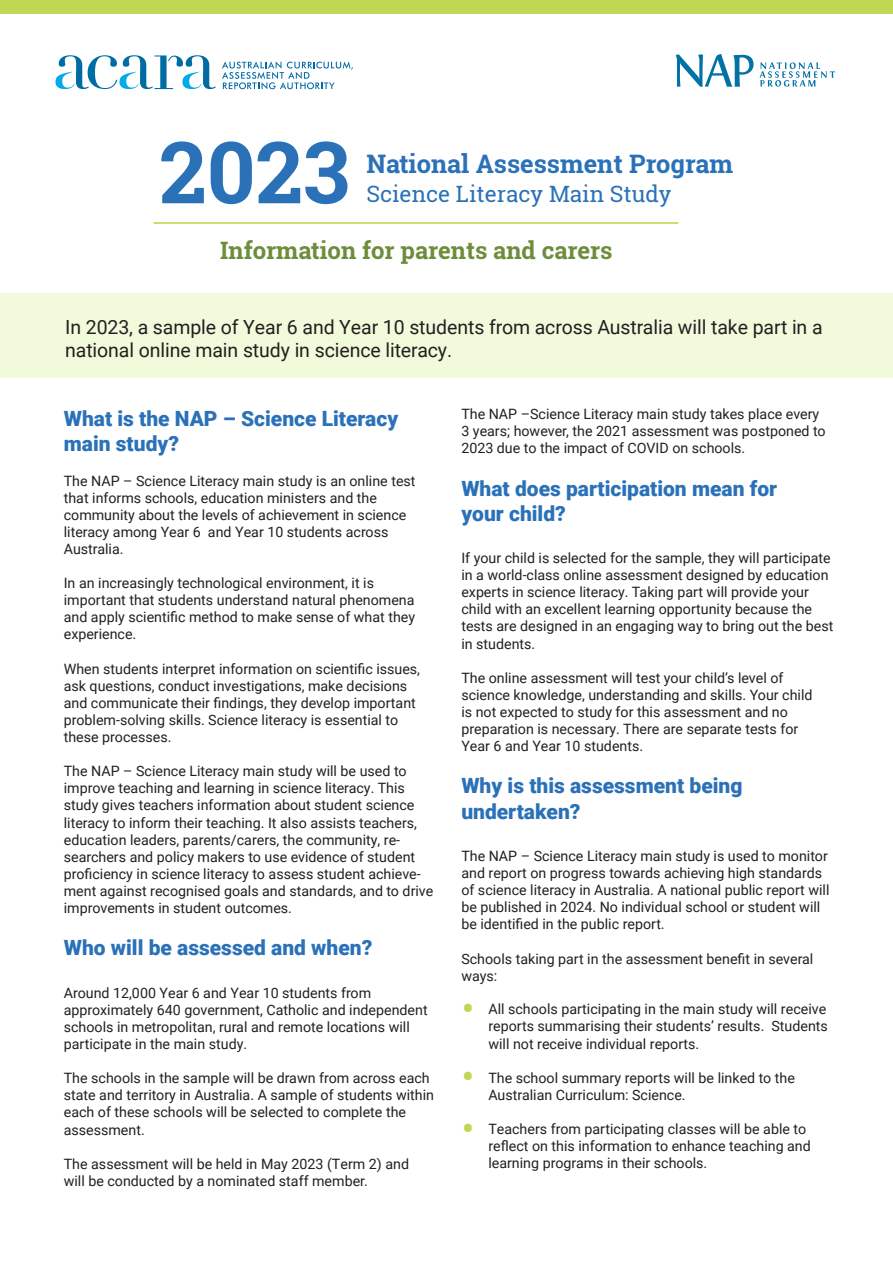
<style>
.page{position:relative;width:893px;height:1263px;background:#fff}
.page>*{position:absolute;margin:0;border:0;box-sizing:border-box;transform-origin:0 0}
.t1{font:700 85.65px "Roboto Slab";color:#2a71b8}
.t2{font:700 25.5px "Roboto Slab";color:#2a71b8}
.t3{font:700 24px "Roboto Slab";color:#6d8d3b}
.t4{font:22.5px "Roboto Slab";color:#2a71b8}
.Body{font:900 21px/25.2px "Roboto";color:#2a71b8}
.t5{font:19.5px/22.5px "Roboto";letter-spacing:-.005em;color:#231f20}
.Body-2{font:14.25px/17.1px "Roboto";color:#231f20}
.s1{font-size:39px;color:#bfd854}
</style>
<div class="page">
<div style="left:0;top:293px;width:893px;height:85px;background:#f2fadc"></div>
<div style="left:0;top:0;width:893px;height:13px;background:#bfd854"></div>
<hr style="left:153px;top:222px;width:525px;height:2px;background:#bfd854">
<svg style="left:55px;top:55px;width:161px;height:34px"></svg>
<svg style="left:222px;top:61px;width:131px;height:28px"></svg>
<svg style="left:676px;top:54px;width:78px;height:33px"></svg>
<svg style="left:760px;top:62px;width:75px;height:25px"></svg>
<p class="t1" style="left:159px;top:113px;width:192px">2023</p>
<p class="t2" style="left:366px;top:147px;width:368px">National Assessment Program</p>
<p class="t4" style="left:366px;top:179px;width:307px">Science Literacy Main Study</p>
<p class="t3" style="left:220px;top:234px;width:394px">Information for parents and carers</p>
<p class="t5" style="left:65px;top:315px;width:759px">In 2023, a sample of Year 6 and Year 10 students from across Australia will take part in a national online main study in science literacy.</p>
<p class="Body" style="left:64px;top:405px;width:336px">What is the NAP – Science Literacy main study?</p>
<p class="Body-2" style="left:64px;top:471px;width:353px">The NAP – Science Literacy main study is an online test that informs schools, education ministers and the community about the levels of achievement in science literacy among Year 6 and Year 10 students across Australia.</p>
<p class="Body-2" style="left:64px;top:574px;width:353px">In an increasingly technological environment, it is important that students understand natural phenomena and apply scientific method to make sense of what they experience.</p>
<p class="Body-2" style="left:64px;top:659px;width:358px">When students interpret information on scientific issues, ask questions, conduct investigations, make decisions</p>
<p class="Body-2" style="left:64px;top:694px;width:354px">and communicate their findings, they develop important problem-solving skills. Science literacy is essential to these processes.</p>
<p class="Body-2" style="left:64px;top:762px;width:371px">The NAP – Science Literacy main study will be used to improve teaching and learning in science literacy. This study gives teachers information about student science literacy to inform their teaching. It also assists teachers, education leaders, parents/carers, the community, re&shy;searchers and policy makers to use evidence of student proficiency in science literacy to assess student achieve&shy;ment against recognised goals and standards, and to drive improvements in student outcomes.</p>
<p class="Body" style="left:64px;top:934px;width:310px">Who will be assessed and when?</p>
<p class="Body-2" style="left:64px;top:983px;width:365px">Around 12,000 Year 6 and Year 10 students from approximately 640 government, Catholic and independent schools in metropolitan, rural and remote locations will participate in the main study.</p>
<p class="Body-2" style="left:64px;top:1069px;width:372px">The schools in the sample will be drawn from across each state and territory in Australia. A sample of students within each of these schools will be selected to complete the assessment.</p>
<p class="Body-2" style="left:64px;top:1154px;width:347px">The assessment will be held in May 2023 (Term 2) and will be conducted by a nominated staff member.</p>
<p class="Body-2" style="left:461px;top:405px;width:366px">The NAP –Science Literacy main study takes place every<br>3 years; however, the 2021 assessment was postponed to<br>2023 due to the impact of COVID on schools.</p>
<p class="Body" style="left:461px;top:475px;width:317px">What does participation mean for your child?</p>
<p class="Body-2" style="left:461px;top:549px;width:373px">If your child is selected for the sample, they will participate in a world-class online assessment designed by education experts in science literacy. Taking part will provide your child with an excellent learning opportunity because the tests are designed in an engaging way to bring out the best in students.</p>
<p class="Body-2" style="left:461px;top:669px;width:353px">The online assessment will test your child’s level of science knowledge, understanding and skills. Your child is not expected to study for this assessment and no preparation is necessary. There are separate tests for Year 6 and Year 10 students.</p>
<p class="Body" style="left:461px;top:773px;width:283px">Why is this assessment being undertaken?</p>
<p class="Body-2" style="left:461px;top:847px;width:370px">The NAP – Science Literacy main study is used to monitor and report on progress towards achieving high standards of science literacy in Australia. A national public report will be published in 2024. No individual school or student will be identified in the public report.</p>
<p class="Body-2" style="left:461px;top:949px;width:354px">Schools taking part in the assessment benefit in several ways:</p>
<p class="Body-2" style="left:488px;top:1000px;width:341px;text-align:justify;text-indent:-27px"><span class="s1">•</span> All schools participating in the main study will receive reports summarising their students’ results. Students will not receive individual reports.</p>
<p class="Body-2" style="left:488px;top:1068px;width:308px;text-indent:-27px"><span class="s1">•</span> The school summary reports will be linked to the<br>Australian Curriculum: Science.</p>
<p class="Body-2" style="left:488px;top:1120px;width:324px;text-indent:-27px"><span class="s1">•</span> Teachers from participating classes will be able to reflect on this information to enhance teaching and learning programs in their schools.</p>
</div>
